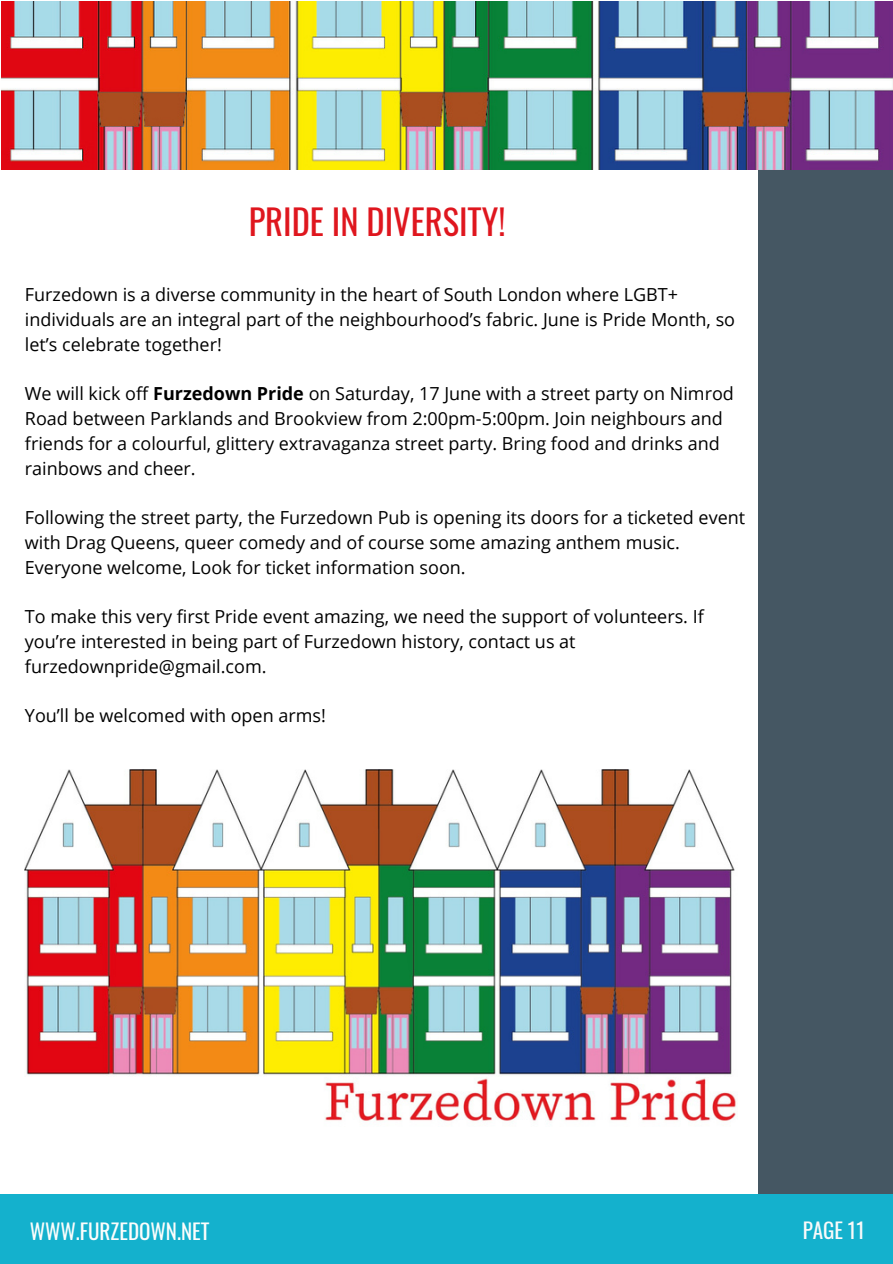
<style>
.page{position:relative;width:893px;height:1264px;background:#fff}
.page>*{position:absolute;margin:0;border:0;box-sizing:border-box;transform-origin:0 0}
.t1{font:34.5px "Oswald";color:#df161e}
.t2{font:21.15px "Oswald";color:#fcfdfc}
.t3{font:21.15px "Oswald";color:#fafafa}
.t4{font:18px/24.8px "Open Sans";color:#000}
.s1{font-weight:700}
</style>
<div class="page">
<div style="left:758px;top:144px;width:134px;height:1052px;background:#455763"></div>
<div style="left:0;top:1193px;width:892px;height:70px;background:#14b1cd"></div>
<img style="left:1px;top:2px;width:891px;height:167px">
<img style="left:25px;top:769px;width:712px;height:352px">
<h1 class="t1" style="left:249px;top:194px;width:258px">PRIDE IN DIVERSITY!</h1>
<p class="t4" style="left:25px;top:282px;width:711px">Furzedown is a diverse community in the heart of South London where LGBT+ individuals are an integral part of the neighbourhood’s fabric. June is Pride Month, so let’s celebrate together!</p>
<p class="t4" style="left:25px;top:381px;width:710px">We will kick off <span class="s1">Furzedown Pride</span> on Saturday, 17 June with a street party on Nimrod Road between Parklands and Brookview from 2:00pm-5:00pm. Join neighbours and friends for a colourful, glittery extravaganza street party. Bring food and drinks and rainbows and cheer.</p>
<p class="t4" style="left:25px;top:504px;width:721px">Following the street party, the Furzedown Pub is opening its doors for a ticketed event with Drag Queens, queer comedy and of course some amazing anthem music.<br>Everyone welcome, Look for ticket information soon.</p>
<p class="t4" style="left:25px;top:603px;width:680px">To make this very first Pride event amazing, we need the support of volunteers. If you’re interested in being part of Furzedown history, contact us at furzedownpride@gmail.com.</p>
<p class="t4" style="left:25px;top:702px;width:302px">You’ll be welcomed with open arms!</p>
<p class="t2" style="left:30px;top:1214px;width:181px">WWW.FURZEDOWN.NET</p>
<p class="t3" style="left:802px;top:1213px;width:63px">PAGE 11</p>
</div>
